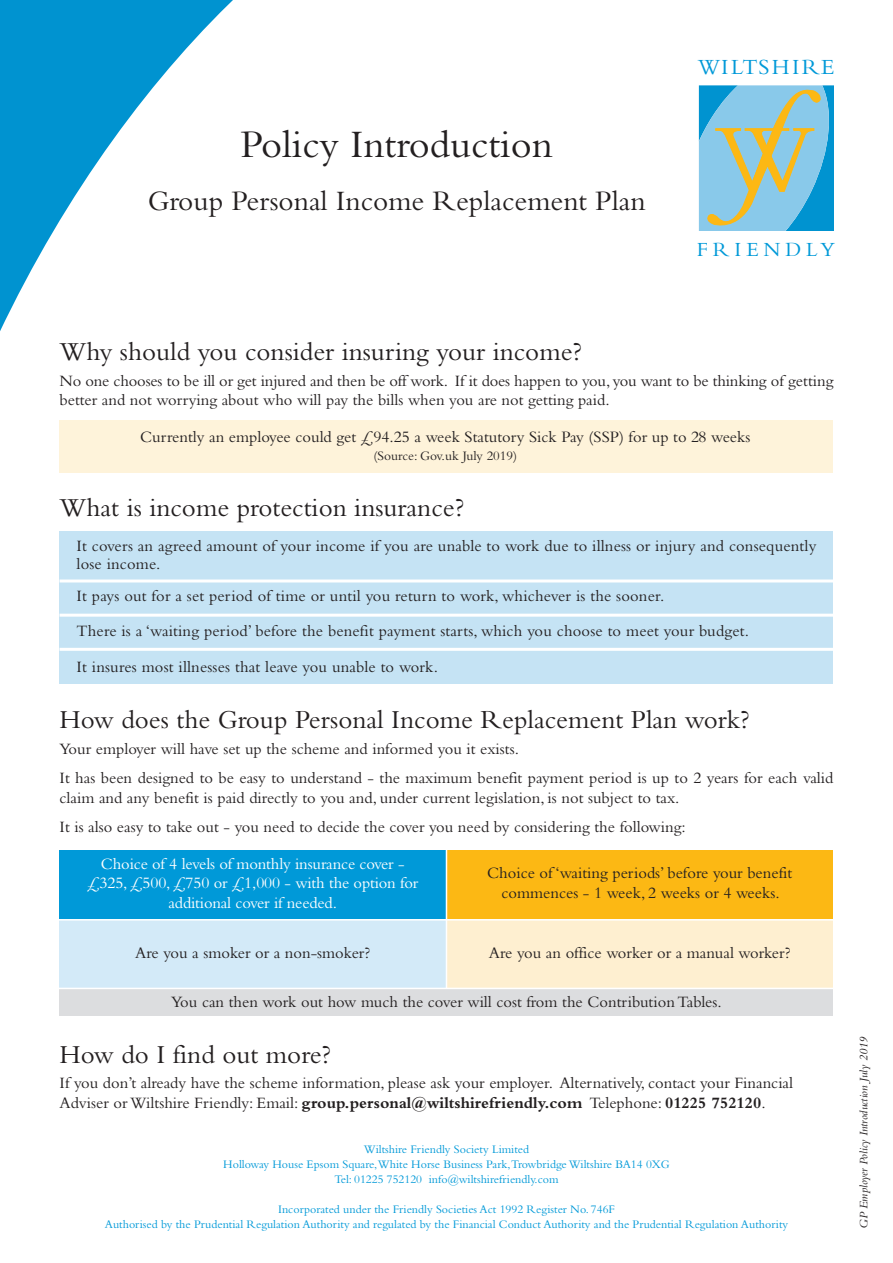
<style>
.page{position:relative;width:893px;height:1263px;background:#fff}
.page>*{position:absolute;margin:0;border:0;box-sizing:border-box;transform-origin:0 0}
.t1{font:40.5px "Bembo";color:#231f20}
.t2{font:29.25px "Bembo";color:#231f20}
.t3{font:27px "Bembo";color:#231f20}
.t4{font:22.65px "Bembo";letter-spacing:.075em;color:#0099d8}
.t5{font:21px "Bembo";letter-spacing:.23em;color:#0099d8}
.t6{font:16.5px/19.5px "Bembo";color:#231f20}
.t7{font:16.5px/19.5px "Bembo";letter-spacing:-.01em;color:#fff;text-align:center}
.t8{font:13.5px "Bembo";color:#231f20}
.t9{font:12px/15px "Bembo";color:#0099d8;text-align:center}
.t10{font:italic 12px "Bembo";color:#231f20}
.s1{font-weight:700}
</style>
<div class="page">
<div style="left:60px;top:531px;width:773px;height:152px;background:#c5e3f4"></div>
<hr style="left:60px;top:614px;width:773px;height:3px;background:#fff">
<hr style="left:60px;top:648px;width:773px;height:3px;background:#fff">
<hr style="left:60px;top:579px;width:773px;height:3px;background:#fff">
<div style="left:59px;top:988px;width:774px;height:28px;background:#dcdddf"></div>
<svg style="left:0;top:0;width:233px;height:331px"></svg>
<svg style="left:699px;top:85px;width:135px;height:146px;background:#83bdc6"></svg>
<div style="left:59px;top:850px;width:386px;height:69px;background:#0099d8"></div>
<div style="left:446px;top:850px;width:387px;height:69px;background:#fcb814"></div>
<div style="left:59px;top:919px;width:386px;height:69px;background:#d3eaf8"></div>
<div style="left:446px;top:919px;width:387px;height:69px;background:#feefd0"></div>
<hr style="left:446px;top:844px;width:1px;height:144px;background:#fff">
<hr style="left:55px;top:919px;width:784px;height:1px;background:#fff">
<hr style="left:56px;top:988px;width:781px;height:1px;background:#fff">
<div style="left:59px;top:420px;width:773px;height:53px;background:#fef3da"></div>
<h1 class="t1" style="left:240px;top:130px;width:314px">Policy Introduction</h1>
<h2 class="t2" style="left:148px;top:190px;width:499px">Group Personal Income Replacement Plan</h2>
<h3 class="t4" style="left:698px;top:59px;width:138px">WILTSHIRE</h3>
<p class="t5" style="left:697px;top:241px;width:140px">FRIENDLY</p>
<h3 class="t3" style="left:60px;top:342px;width:524px">Why should you consider insuring your income?</h3>
<p class="t6" style="left:60px;top:372px;width:775px">No one chooses to be ill or get injured and then be off work. If it does happen to you, you want to be thinking of getting better and not worrying about who will pay the bills when you are not getting paid.</p>
<p class="t6" style="left:140px;top:429px;width:612px">Currently an employee could get £94.25 a week Statutory Sick Pay (SSP) for up to 28 weeks</p>
<p class="t8" style="left:373px;top:451px;width:145px">(Source: Gov.uk July 2019)</p>
<h3 class="t3" style="left:60px;top:498px;width:406px">What is income protection insurance?</h3>
<p class="t6" style="left:77px;top:538px;width:741px;line-height:18px">It covers an agreed amount of your income if you are unable to work due to illness or injury and consequently lose income.</p>
<p class="t6" style="left:77px;top:580px;width:674px;line-height:35.2px">It pays out for a set period of time or until you return to work, whichever is the sooner.<br>There is a ‘waiting period’ before the benefit payment starts, which you choose to meet your budget.<br>It insures most illnesses that leave you unable to work.</p>
<h3 class="t3" style="left:60px;top:710px;width:692px">How does the Group Personal Income Replacement Plan work?</h3>
<p class="t6" style="left:60px;top:736px;width:775px;line-height:29.2px">Your employer will have set up the scheme and informed you it exists.<br>It has been designed to be easy to understand - the maximum benefit payment period is up to 2 years for each valid</p>
<p class="t6" style="left:60px;top:784px;width:628px;line-height:29.2px">claim and any benefit is paid directly to you and, under current legislation, is not subject to tax.<br>It is also easy to take out - you need to decide the cover you need by considering the following:</p>
<p class="t7" style="left:87px;top:855px;width:333px">Choice of 4 levels of monthly insurance cover - £325, £500, £750 or £1,000 - with the option for additional cover if needed.</p>
<p class="t6" style="left:487px;top:865px;width:307px;text-align:center">Choice of ‘waiting periods’ before your benefit commences - 1 week, 2 weeks or 4 weeks.</p>
<p class="t6" style="left:135px;top:944px;width:236px">Are you a smoker or a non-smoker?</p>
<p class="t6" style="left:489px;top:944px;width:303px">Are you an office worker or a manual worker?</p>
<p class="t6" style="left:171px;top:994px;width:552px">You can then work out how much the cover will cost from the Contribution Tables.</p>
<h3 class="t3" style="left:60px;top:1045px;width:273px">How do I find out more?</h3>
<p class="t6" style="left:60px;top:1075px;width:735px">If you don’t already have the scheme information, please ask your employer. Alternatively, contact your Financial<br>Adviser or Wiltshire Friendly: Email: <span class="s1">group.personal@wiltshirefriendly.com</span> Telephone: <span class="s1">01225 752120</span>.</p>
<p class="t9" style="left:223px;top:1143px;width:448px">Wiltshire Friendly Society Limited<br>Holloway House Epsom Square,White Horse Business Park,Trowbridge Wiltshire BA14 0XG<br>Tel: 01225 752120 info@wiltshirefriendly.com</p>
<p class="t9" style="left:105px;top:1203px;width:685px">Incorporated under the Friendly Societies Act 1992 Register No. 746F<br>Authorised by the Prudential Regulation Authority and regulated by the Financial Conduct Authority and the Prudential Regulation Authority</p>
<p class="t10" style="left:859px;top:1228px;width:193px;rotate:-90deg">GP Employer Policy Introduction July 2019</p>
</div>
